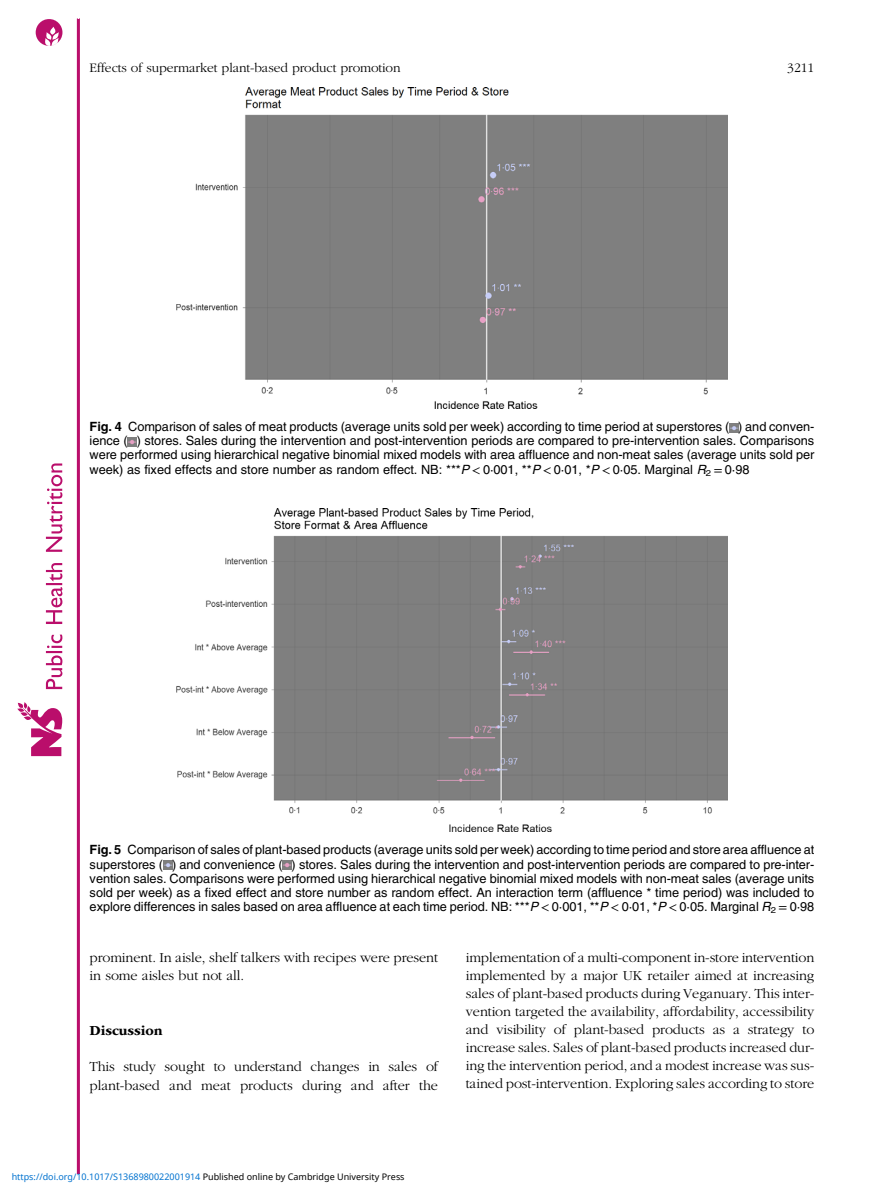
<style>
.page{position:relative;width:893px;height:1191px;background:#fff}
.page>*{position:absolute;margin:0;border:0;box-sizing:border-box;transform-origin:0 0}
.t1{font:14.25px/18px "Adv OT777 cf 4 fb";color:#000}
.t2{font:14.25px "Adv OT536537 cd.B";color:#000}
.t3{font:13.5px "Adv OT777 cf 4 fb";color:#000}
.t4{font:12.75px/14.2px "Adv OT82 c 4 f 4 c 4";color:#000;text-align:justify}
.t5{font:9px "Noto Sans";color:#0172cf}
.s1{font-family:"Adv O Tf 3919 c 9 c.B"}
.s2{font-family:"Adv OT7 a 027 dc 5.I"}
.s3{font-family:"Adv OT8608 a 8 d 1"}
.s4{color:#000}
</style>
<div class="page">
<div style="left:77px;top:19px;width:2px;height:1154px;border:1px solid #ba0e6b"></div>
<svg style="left:17px;top:702px;width:45px;height:54px"></svg>
<svg style="left:46px;top:463px;width:16px;height:226px"></svg>
<svg style="left:36px;top:19px;width:26px;height:27px"></svg>
<img style="left:177px;top:87px;width:550px;height:321px">
<svg style="left:729px;top:423px;width:9px;height:9px"></svg>
<svg style="left:128px;top:437px;width:9px;height:9px"></svg>
<img style="left:177px;top:509px;width:550px;height:323px">
<svg style="left:163px;top:860px;width:9px;height:10px"></svg>
<svg style="left:283px;top:861px;width:9px;height:8px"></svg>
<p class="t3" style="left:90px;top:63px;width:312px">Effects of supermarket plant-based product promotion</p>
<p class="t3" style="left:787px;top:63px;width:28px">3211</p>
<p class="t4" style="left:90px;top:420px;width:726px"><span class="s1">Fig. 4</span> Comparison of sales of meat products (average units sold per week) according to time period at superstores ( ) and conven&shy;ience ( ) stores. Sales during the intervention and post-intervention periods are compared to pre-intervention sales. Comparisons were performed using hierarchical negative binomial mixed models with area affluence and non-meat sales (average units sold per week) as fixed effects and store number as random effect. NB: ***<span class="s2">P</span> <span class="s3">&lt;</span> 0·001, **<span class="s2">P</span> <span class="s3">&lt;</span> 0·01, *<span class="s2">P</span> <span class="s3">&lt;</span> 0·05. Marginal <span class="s2">R</span><sub>2</sub> <span class="s3">=</span> 0·98</p>
<p class="t4" style="left:90px;top:844px;width:726px"><span class="s1">Fig. 5</span> Comparison of sales of plant-based products (average units sold per week) according to time period and store area affluence at superstores ( ) and convenience ( ) stores. Sales during the intervention and post-intervention periods are compared to pre-inter&shy;vention sales. Comparisons were performed using hierarchical negative binomial mixed models with non-meat sales (average units sold per week) as a fixed effect and store number as random effect. An interaction term (affluence * time period) was included to explore differences in sales based on area affluence at each time period. NB: ***<span class="s2">P</span> <span class="s3">&lt;</span> 0·001, **<span class="s2">P</span> <span class="s3">&lt;</span> 0·01, *<span class="s2">P</span> <span class="s3">&lt;</span> 0·05. Marginal <span class="s2">R</span><sub>2</sub> <span class="s3">=</span> 0·98</p>
<p class="t1" style="left:90px;top:949px;width:350px">prominent. In aisle, shelf talkers with recipes were present in some aisles but not all.</p>
<p class="t2" style="left:90px;top:1025px;width:74px">Discussion</p>
<p class="t1" style="left:90px;top:1059px;width:350px">This study sought to understand changes in sales of plant-based and meat products during and after the</p>
<p class="t1" style="left:466px;top:949px;width:350px;text-align:justify">implementation of a multi-component in-store intervention implemented by a major UK retailer aimed at increasing sales of plant-based products during Veganuary. This inter&shy;vention targeted the availability, affordability, accessibility and visibility of plant-based products as a strategy to increase sales. Sales of plant-based products increased dur&shy;ing the intervention period, and a modest increase was sus&shy;tained post-intervention. Exploring sales according to store</p>
<p class="t5" style="left:12px;top:1170px;width:394px">https://doi.org/10.1017/S1368980022001914 <span class="s4">Published online by Cambridge University Press</span></p>
</div>
